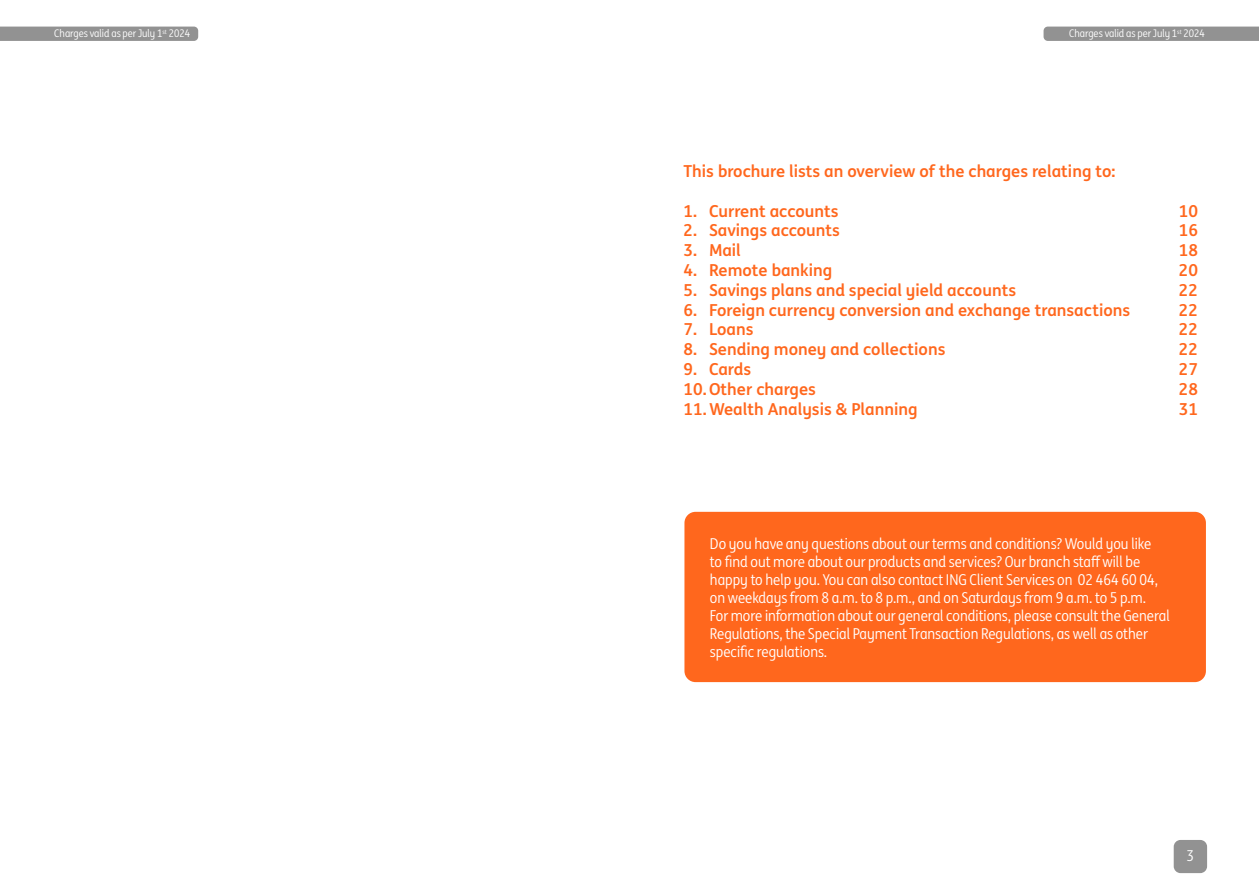
<style>
.page{position:relative;width:1259px;height:893px;background:#fff}
.page>*{position:absolute;margin:0;border:0;box-sizing:border-box;transform-origin:0 0}
.t1{font:700 16.5px "ING Me";color:#ff671d}
.t2{font:15px/18px "ING Me Narrow";color:#fff}
.t3{font:10.5px "ING Me Narrow";color:#fff}
</style>
<div class="page">
<div style="left:684px;top:512px;width:522px;height:170px;background:#ff671d;border-radius:11px"></div>
<div style="left:1173px;top:840px;width:34px;height:33px;background:#929292;border-radius:7px"></div>
<div style="left:0;top:27px;width:198px;height:14px;background:#929292"></div>
<div style="left:1043px;top:27px;width:216px;height:14px;background:#929292"></div>
<p class="t3" style="left:54px;top:26px;width:137px">Charges valid as per July 1<sup>st</sup> 2024</p>
<p class="t3" style="left:1069px;top:26px;width:137px">Charges valid as per July 1<sup>st</sup> 2024</p>
<p class="t1" style="left:683px;top:158px;width:433px">This brochure lists an overview of the charges relating to:</p>
<p class="t1" style="left:683px;top:197px;width:157px">1. Current accounts</p>
<p class="t1" style="left:1179px;top:197px;width:21px">10</p>
<p class="t1" style="left:683px;top:217px;width:158px">2. Savings accounts</p>
<p class="t1" style="left:1179px;top:217px;width:21px">16</p>
<p class="t1" style="left:683px;top:237px;width:59px">3. Mail</p>
<p class="t1" style="left:1179px;top:237px;width:21px">18</p>
<p class="t1" style="left:683px;top:257px;width:150px">4. Remote banking</p>
<p class="t1" style="left:1179px;top:257px;width:21px">20</p>
<p class="t1" style="left:683px;top:277px;width:334px">5. Savings plans and special yield accounts</p>
<p class="t1" style="left:1179px;top:277px;width:21px">22</p>
<p class="t1" style="left:683px;top:296px;width:448px">6. Foreign currency conversion and exchange transactions</p>
<p class="t1" style="left:1179px;top:296px;width:21px">22</p>
<p class="t1" style="left:683px;top:316px;width:71px">7. Loans</p>
<p class="t1" style="left:1179px;top:316px;width:21px">22</p>
<p class="t1" style="left:683px;top:336px;width:263px">8. Sending money and collections</p>
<p class="t1" style="left:1179px;top:336px;width:21px">22</p>
<p class="t1" style="left:683px;top:356px;width:69px">9. Cards</p>
<p class="t1" style="left:1179px;top:356px;width:21px">27</p>
<p class="t1" style="left:683px;top:376px;width:134px">10.Other charges</p>
<p class="t1" style="left:1179px;top:376px;width:21px">28</p>
<p class="t1" style="left:683px;top:395px;width:235px">11.Wealth Analysis &amp; Planning</p>
<p class="t1" style="left:1179px;top:395px;width:21px">31</p>
<p class="t2" style="left:710px;top:534px;width:461px">Do you have any questions about our terms and conditions? Would you like<br>to find out more about our products and services? Our branch staff will be happy to help you. You can also contact ING Client Services on 02 464 60 04, on weekdays from 8 a.m. to 8 p.m., and on Saturdays from 9 a.m. to 5 p.m.<br>For more information about our general conditions, please consult the General Regulations, the Special Payment Transaction Regulations, as well as other specific regulations.</p>
<p class="t2" style="left:1186px;top:846px;width:9px">3</p>
</div>
